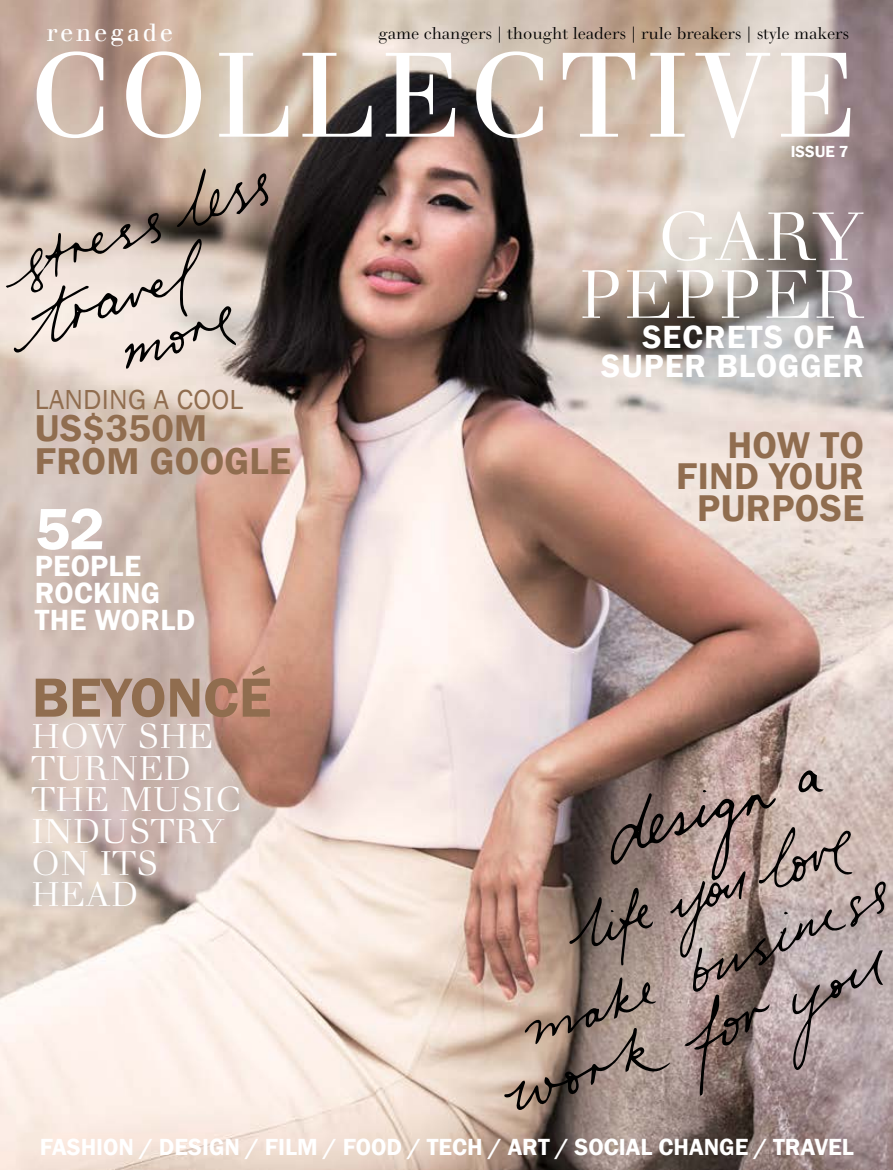
<style>
.page{position:relative;width:893px;height:1170px;background:#fff}
.page>*{position:absolute;margin:0;border:0;box-sizing:border-box;transform-origin:0 0}
.t1{font:117.15px "Walbaum LT";letter-spacing:.065em;color:#fff}
.t2{font:65.55px/57.8px "Walbaum 120 Pro";letter-spacing:.03em;color:#fff;text-align:right}
.t3{font:600 60.3px "Franklin Gothic";color:#fff}
.t4{font:600 57px "Franklin Gothic";color:#906d4f}
.t5{font:600 38.4px/32.7px "Franklin Gothic";letter-spacing:.01em;color:#906d4f}
.t6{font:600 38.25px/31.7px "Franklin Gothic";letter-spacing:.01em;color:#906d4f;text-align:right}
.t7{font:33px/31.5px "Walbaum 120 Pro";letter-spacing:.03em;color:#fff}
.t8{font:600 33px/29.7px "Franklin Gothic";letter-spacing:.03em;color:#fff;text-align:right}
.t9{font:600 30px/27px "Franklin Gothic";letter-spacing:.01em;color:#fff}
.t10{font:28.2px "Franklin Gothic";letter-spacing:.01em;color:#906d4f}
.t11{font:24.15px "Walbaum LT";letter-spacing:.11em;color:#fff}
.t12{font:600 24px "Franklin Gothic";color:#fff}
.t13{font:16.5px "Walbaum 120 Pro";color:#000}
.t14{font:600 16.5px "Franklin Gothic";color:#fff}
</style>
<div class="page">
<img style="left:0;top:1px;width:892px;height:1168px">
<svg style="left:6px;top:168px;width:263px;height:266px;background:#c0b1a7"></svg>
<svg style="left:504px;top:770px;width:382px;height:340px;background:#9c8781"></svg>
<p class="t11" style="left:47px;top:18px;width:128px">renegade</p>
<p class="t13" style="left:378px;top:23px;width:472px">game changers | thought leaders | rule breakers | style makers</p>
<h1 class="t1" style="left:30px;top:25px;width:829px">COLLECTIVE</h1>
<p class="t14" style="left:791px;top:142px;width:59px">ISSUE 7</p>
<p class="t10" style="left:35px;top:382px;width:210px">LANDING A COOL</p>
<h3 class="t5" style="left:35px;top:411px;width:258px">US$350M<br>FROM GOOGLE</h3>
<h3 class="t3" style="left:35px;top:494px;width:72px">52</h3>
<p class="t9" style="left:35px;top:552px;width:162px">PEOPLE<br>ROCKING<br>THE WORLD</p>
<h3 class="t4" style="left:32px;top:664px;width:241px">BEYONCÉ</h3>
<h3 class="t7" style="left:32px;top:722px;width:211px">HOW SHE<br>TURNED<br>THE MUSIC<br>INDUSTRY<br>ON ITS<br>HEAD</h3>
<h2 class="t2" style="left:580px;top:211px;width:286px">GARY<br>PEPPER</h2>
<h3 class="t8" style="left:601px;top:321px;width:264px">SECRETS OF A<br>SUPER BLOGGER</h3>
<h3 class="t6" style="left:676px;top:428px;width:189px">HOW TO<br>FIND YOUR<br>PURPOSE</h3>
<p class="t12" style="left:40px;top:1132px;width:815px">FASHION / DESIGN / FILM / FOOD / TECH / ART / SOCIAL CHANGE / TRAVEL</p>
</div>
